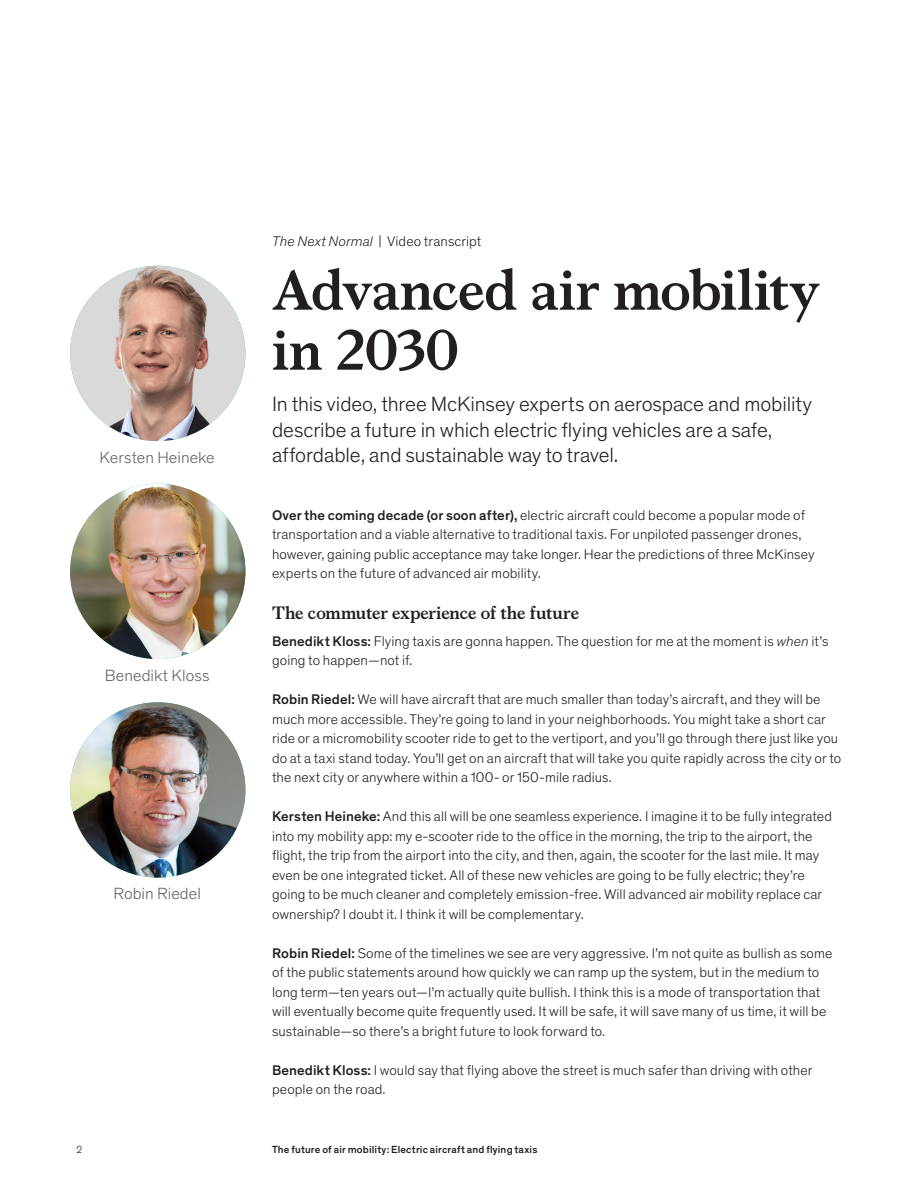
<style>
.page{position:relative;width:918px;height:1188px;background:#fff}
.page>*{position:absolute;margin:0;border:0;box-sizing:border-box;transform-origin:0 0}
.Chapter_heading_-_Le{font:700 57px/60px "Bower";letter-spacing:-.005em;color:#231f20}
.Standfirst-Dek_Thein{font:300 21px/25.5px "Theinhardt Pan";letter-spacing:-.005em;color:#231f20}
.Body_text{font:700 18px "Bower";letter-spacing:-.01em;color:#231f20}
.Body_text-2{font:300 16.5px "Theinhardt Pan";letter-spacing:.005em;color:#636266}
.Body_text-3{font:300 14.25px/19.5px "Theinhardt Pan";letter-spacing:.005em;color:#231f20}
.Eyebrow{font:300 14.25px "Theinhardt Pan";letter-spacing:.005em;color:#231f20}
.t1{font:500 10.5px "Mc Kinsey Sans";letter-spacing:.015em;color:#231f20}
.t2{font:300 10.5px "Mc Kinsey Sans";color:#231f20}
.s1{font-style:italic}
.s2{font-weight:500}
</style>
<div class="page">
<img style="left:70px;top:702px;width:175px;height:176px;border-radius:88px">
<img style="left:70px;top:484px;width:175px;height:175px;border-radius:88px">
<img style="left:70px;top:266px;width:175px;height:175px;border-radius:88px">
<p class="Body_text-2" style="left:100px;top:446px;width:117px">Kersten Heineke</p>
<p class="Body_text-2" style="left:105px;top:664px;width:106px">Benedikt Kloss</p>
<p class="Body_text-2" style="left:113px;top:882px;width:89px">Robin Riedel</p>
<p class="Eyebrow" style="left:272px;top:232px;width:211px"><span class="s1">The Next Normal</span> | Video transcript</p>
<h2 class="Chapter_heading_-_Le" style="left:272px;top:256px;width:549px">Advanced air mobility in 2030</h2>
<p class="Standfirst-Dek_Thein" style="left:272px;top:390px;width:541px">In this video, three McKinsey experts on aerospace and mobility describe a future in which electric flying vehicles are a safe, affordable, and sustainable way to travel.</p>
<p class="Body_text-3" style="left:272px;top:504px;width:544px"><span class="s2">Over the coming decade (or soon after),</span> electric aircraft could become a popular mode of transportation and a viable alternative to traditional taxis. For unpiloted passenger drones, however, gaining public acceptance may take longer. Hear the predictions of three McKinsey experts on the future of advanced air mobility.</p>
<p class="Body_text" style="left:272px;top:599px;width:309px">The commuter experience of the future</p>
<p class="Body_text-3" style="left:272px;top:630px;width:558px"><span class="s2">Benedikt Kloss:</span> Flying taxis are gonna happen. The question for me at the moment is <span class="s1">when</span> it’s going to happen—not if.</p>
<p class="Body_text-3" style="left:272px;top:689px;width:571px"><span class="s2">Robin Riedel:</span> We will have aircraft that are much smaller than today’s aircraft, and they will be much more accessible. They’re going to land in your neighborhoods. You might take a short car ride or a micromobility scooter ride to get to the vertiport, and you’ll go through there just like you do at a taxi stand today. You’ll get on an aircraft that will take you quite rapidly across the city or to the next city or anywhere within a 100- or 150-mile radius.</p>
<p class="Body_text-3" style="left:272px;top:806px;width:562px"><span class="s2">Kersten Heineke:</span> And this all will be one seamless experience. I imagine it to be fully integrated into my mobility app: my e-scooter ride to the office in the morning, the trip to the airport, the flight, the trip from the airport into the city, and then, again, the scooter for the last mile. It may even be one integrated ticket. All of these new vehicles are going to be fully electric; they’re going to be much cleaner and completely emission-free. Will advanced air mobility replace car ownership? I doubt it. I think it will be complementary.</p>
<p class="Body_text-3" style="left:272px;top:942px;width:562px"><span class="s2">Robin Riedel:</span> Some of the timelines we see are very aggressive. I’m not quite as bullish as some of the public statements around how quickly we can ramp up the system, but in the medium to long term—ten years out—I’m actually quite bullish. I think this is a mode of transportation that will eventually become quite frequently used. It will be safe, it will save many of us time, it will be sustainable—so there’s a bright future to look forward to.</p>
<p class="Body_text-3" style="left:272px;top:1059px;width:542px"><span class="s2">Benedikt Kloss:</span> I would say that flying above the street is much safer than driving with other people on the road.</p>
<p class="t2" style="left:76px;top:1142px;width:7px">2</p>
<p class="t1" style="left:272px;top:1142px;width:267px">The future of air mobility: Electric aircraft and flying taxis</p>
</div>
